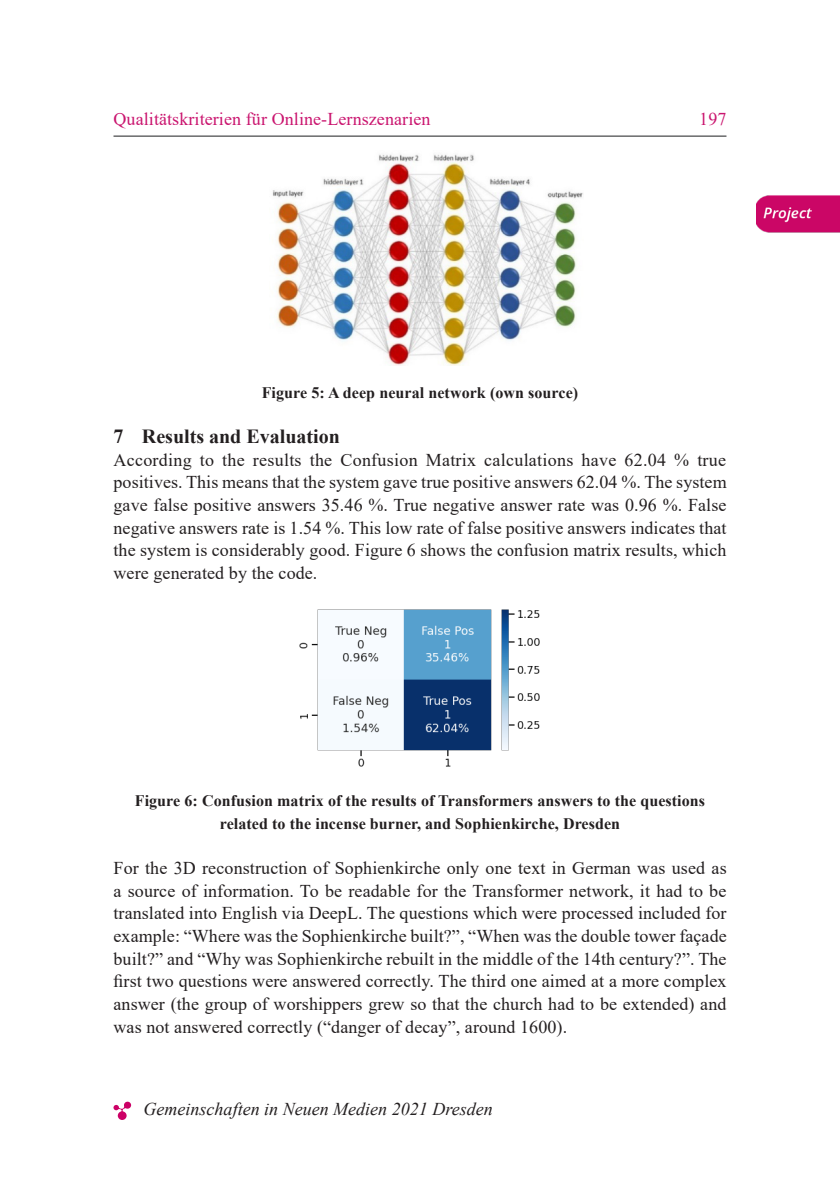
<style>
.page{position:relative;width:840px;height:1191px;background:#fff}
.page>*{position:absolute;margin:0;border:0;box-sizing:border-box;transform-origin:0 0}
.t1{font:700 20px "Times New Roman";color:#231f20}
.Standard_Text{font:18px/22.6px "Times New Roman";letter-spacing:.005em;color:#231f20;text-align:justify}
.t2{font:18px "Times New Roman";letter-spacing:.005em;color:#ca156f}
.t3{font:italic 18px "Times New Roman";color:#231f20}
.Abbildungsbeschriftu{font:700 16px/22.6px "Times New Roman";letter-spacing:.005em;color:#231f20;text-align:center}
.s1{font-family:"Times New Roman PS Bold MT2";font-weight:400}
</style>
<div class="page">
<hr style="left:113px;top:136px;width:613px;height:1px;background:#1d1e1f">
<svg style="left:113px;top:1101px;width:18px;height:19px"></svg>
<img style="left:272px;top:154px;width:311px;height:212px">
<img style="left:299px;top:609px;width:241px;height:158px">
<img style="left:756px;top:195px;width:83px;height:38px">
<p class="t2" style="left:113px;top:107px;width:318px">Qualitätskriterien für Online-Lernszenarien</p>
<p class="t2" style="left:698px;top:107px;width:29px">197</p>
<p class="Abbildungsbeschriftu" style="left:261px;top:380px;width:318px">Figure 5: A deep neural network (own source)</p>
<p class="t1" style="left:113px;top:422px;width:228px"><span class="s1">7</span> Results and Evaluation</p>
<p class="Standard_Text" style="left:113px;top:448px;width:614px">According to the results the Confusion Matrix calculations have 62.04 % true positives. This means that the system gave true positive answers 62.04 %. The system gave false positive answers 35.46 %. True negative answer rate was 0.96 %. False negative answers rate is 1.54 %. This low rate of false positive answers indicates that the system is considerably good. Figure 6 shows the confusion matrix results, which were generated by the code.</p>
<p class="Abbildungsbeschriftu" style="left:135px;top:788px;width:571px">Figure 6: Confusion matrix of the results of Transformers answers to the questions related to the incense burner, and Sophienkirche, Dresden</p>
<p class="Standard_Text" style="left:113px;top:856px;width:614px">For the 3D reconstruction of Sophienkirche only one text in German was used as a source of information. To be readable for the Transformer network, it had to be translated into English via DeepL. The questions which were processed included for example: “Where was the Sophienkirche built?”, “When was the double tower façade built?” and “Why was Sophienkirche rebuilt in the middle of the 14th century?”. The first two questions were answered correctly. The third one aimed at a more complex answer (the group of worshippers grew so that the church had to be extended) and was not answered correctly (“danger of decay”, around 1600).</p>
<p class="t3" style="left:143px;top:1096px;width:350px">Gemeinschaften in Neuen Medien 2021 Dresden</p>
</div>
